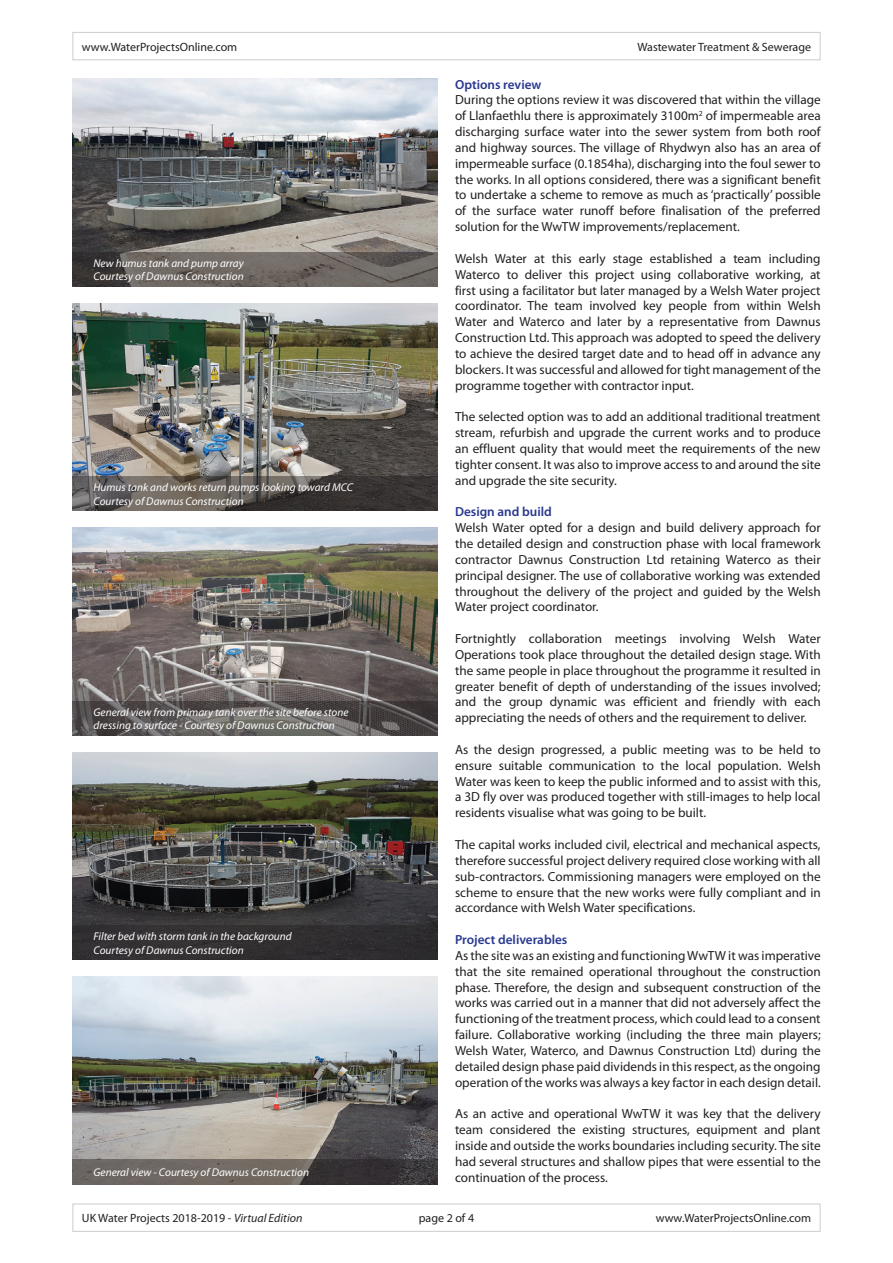
<style>
.page{position:relative;width:893px;height:1263px;background:#fff}
.page>*{position:absolute;margin:0;border:0;box-sizing:border-box;transform-origin:0 0}
.t1{font:13.2px/15.9px "Myriad Pro";color:#231f20;text-align:justify}
.t2{font:600 13.2px "Myriad Pro";color:#283890}
.t3{font:12px "Myriad Pro";color:#231f20}
.t4{font:italic 11.25px/13.5px "Myriad Pro";color:#fff}
.s1{font-style:italic}
</style>
<div class="page">
<img style="left:72px;top:79px;width:366px;height:173px">
<svg style="left:72px;top:252px;width:366px;height:34px;background:#655f5b"></svg>
<img style="left:72px;top:303px;width:366px;height:174px">
<svg style="left:72px;top:477px;width:366px;height:34px;background:#534d4a"></svg>
<img style="left:72px;top:528px;width:366px;height:173px">
<svg style="left:72px;top:701px;width:366px;height:34px;background:#5b5756"></svg>
<img style="left:72px;top:752px;width:366px;height:174px">
<div style="left:72px;top:926px;width:366px;height:34px;background:#312f31"></div>
<img style="left:72px;top:977px;width:366px;height:182px">
<svg style="left:72px;top:1159px;width:366px;height:25px;background:#5b5552"></svg>
<div style="left:72px;top:32px;width:749px;height:28px;border:1px solid #d1d2d4"></div>
<div style="left:72px;top:1203px;width:749px;height:29px;border:1px solid #d1d2d4"></div>
<p class="t3" style="left:82px;top:39px;width:157px">www.WaterProjectsOnline.com</p>
<p class="t3" style="left:637px;top:39px;width:175px">Wastewater Treatment &amp; Sewerage</p>
<p class="t4" style="left:94px;top:256px;width:152px">New humus tank and pump array<br>Courtesy of Dawnus Construction</p>
<p class="t4" style="left:94px;top:480px;width:261px">Humus tank and works return pumps looking toward MCC<br>Courtesy of Dawnus Construction</p>
<p class="t4" style="left:94px;top:705px;width:257px">General view from primary tank over the site before stone dressing to surface - Courtesy of Dawnus Construction</p>
<p class="t4" style="left:94px;top:929px;width:200px">Filter bed with storm tank in the background<br>Courtesy of Dawnus Construction</p>
<p class="t4" style="left:94px;top:1165px;width:217px">General view - Courtesy of Dawnus Construction</p>
<p class="t2" style="left:455px;top:76px;width:88px">Options review</p>
<p class="t1" style="left:455px;top:92px;width:367px">During the options review it was discovered that within the village of Llanfaethlu there is approximately 3100m<sup>2</sup> of impermeable area discharging surface water into the sewer system from both roof and highway sources. The village of Rhydwyn also has an area of impermeable surface (0.1854ha), discharging into the foul sewer to the works. In all options considered, there was a significant benefit to undertake a scheme to remove as much as ‘practically’ possible of the surface water runoff before finalisation of the preferred solution for the WwTW improvements/replacement.</p>
<p class="t1" style="left:455px;top:250px;width:367px">Welsh Water at this early stage established a team including Waterco to deliver this project using collaborative working, at first using a facilitator but later managed by a Welsh Water project coordinator. The team involved key people from within Welsh Water and Waterco and later by a representative from Dawnus Construction Ltd. This approach was adopted to speed the delivery to achieve the desired target date and to head off in advance any blockers. It was successful and allowed for tight management of the programme together with contractor input.</p>
<p class="t1" style="left:455px;top:409px;width:367px">The selected option was to add an additional traditional treatment stream, refurbish and upgrade the current works and to produce an effluent quality that would meet the requirements of the new tighter consent. It was also to improve access to and around the site and upgrade the site security.</p>
<p class="t2" style="left:455px;top:503px;width:98px">Design and build</p>
<p class="t1" style="left:455px;top:519px;width:367px">Welsh Water opted for a design and build delivery approach for the detailed design and construction phase with local framework contractor Dawnus Construction Ltd retaining Waterco as their principal designer. The use of collaborative working was extended throughout the delivery of the project and guided by the Welsh Water project coordinator.</p>
<p class="t1" style="left:455px;top:630px;width:367px">Fortnightly collaboration meetings involving Welsh Water Operations took place throughout the detailed design stage. With the same people in place throughout the programme it resulted in greater benefit of depth of understanding of the issues involved; and the group dynamic was efficient and friendly with each appreciating the needs of others and the requirement to deliver.</p>
<p class="t1" style="left:455px;top:741px;width:367px">As the design progressed, a public meeting was to be held to ensure suitable communication to the local population. Welsh Water was keen to keep the public informed and to assist with this, a 3D fly over was produced together with still-images to help local residents visualise what was going to be built.</p>
<p class="t1" style="left:455px;top:836px;width:367px">The capital works included civil, electrical and mechanical aspects, therefore successful project delivery required close working with all sub-contractors. Commissioning managers were employed on the scheme to ensure that the new works were fully compliant and in accordance with Welsh Water specifications.</p>
<p class="t2" style="left:455px;top:931px;width:114px">Project deliverables</p>
<p class="t1" style="left:455px;top:947px;width:367px">As the site was an existing and functioning WwTW it was imperative that the site remained operational throughout the construction phase. Therefore, the design and subsequent construction of the works was carried out in a manner that did not adversely affect the functioning of the treatment process, which could lead to a consent failure. Collaborative working (including the three main players; Welsh Water, Waterco, and Dawnus Construction Ltd) during the detailed design phase paid dividends in this respect, as the ongoing operation of the works was always a key factor in each design detail.</p>
<p class="t1" style="left:455px;top:1106px;width:367px">As an active and operational WwTW it was key that the delivery team considered the existing structures, equipment and plant inside and outside the works boundaries including security. The site had several structures and shallow pipes that were essential to the continuation of the process.</p>
<p class="t3" style="left:82px;top:1211px;width:222px">UK Water Projects 2018-2019 - <span class="s1">Virtual Edition</span></p>
<p class="t3" style="left:419px;top:1211px;width:57px">page 2 of 4</p>
<p class="t3" style="left:656px;top:1211px;width:157px">www.WaterProjectsOnline.com</p>
</div>
